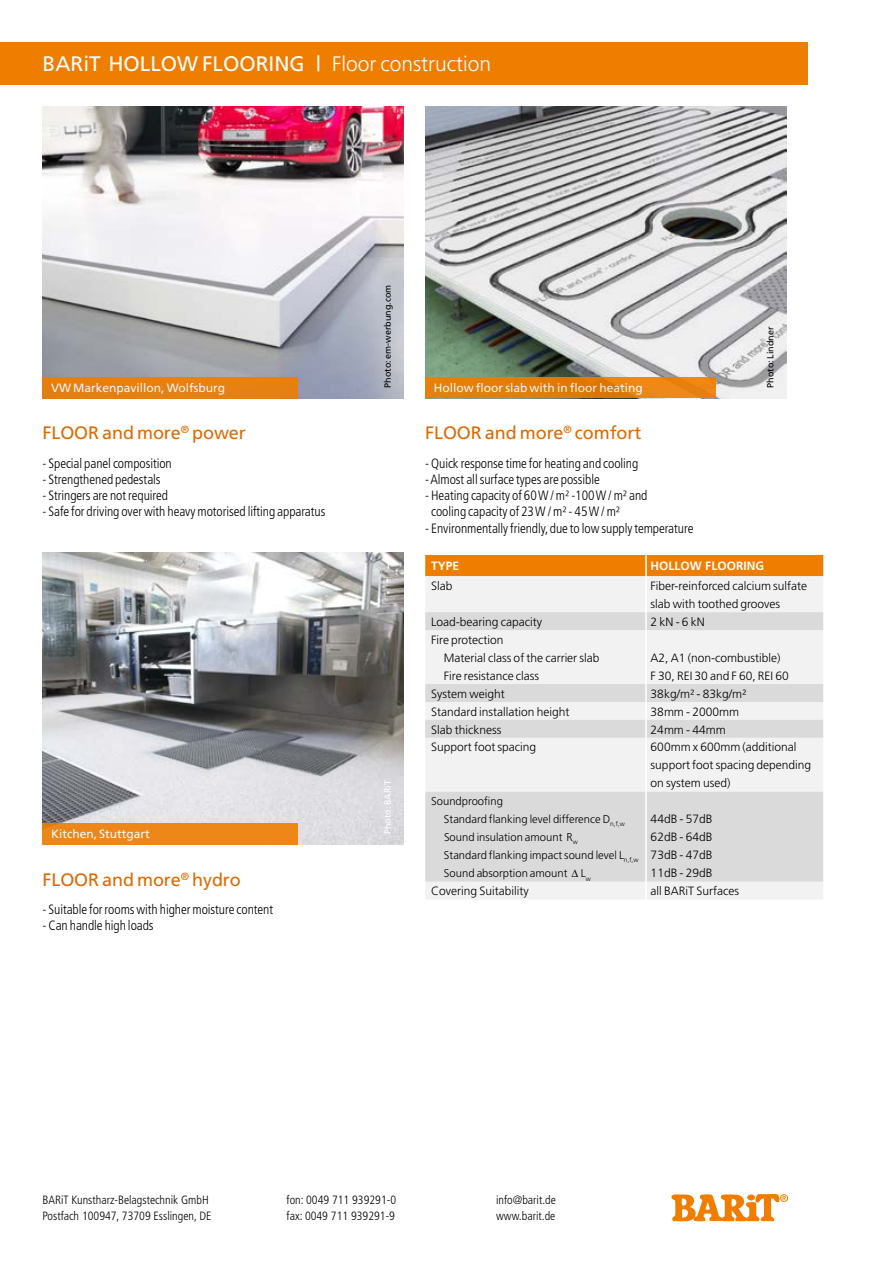
<style>
.page{position:relative;width:893px;height:1263px;background:#fff}
.page>*{position:absolute;margin:0;border:0;box-sizing:border-box;transform-origin:0 0}
.t1{font:21px "Frutiger";color:#fff}
.t2{font:300 21px "Frutiger";color:#fff}
.t3{font:18px "Frutiger";letter-spacing:-.005em;color:#dc6a02}
.t4{font:300 condensed 13.5px "Frutiger";letter-spacing:-.005em;color:#000}
.t5{font:300 12px/18px "Frutiger";color:#000}
.t6{font:300 condensed 12px/16.5px "Frutiger";color:#000}
.t7{font:12px "Frutiger";color:#fff}
.t8{font:700 12px "Frutiger";color:#fff}
.t9{font:300 11.25px/18px "Frutiger";color:#000}
.t10{font:9px "Frutiger";color:#000}
.t11{font:9px "Frutiger";color:#fff}
.s1{font-weight:400}
.s2{color:#fff}
.s3{font-family:"Arial";font-weight:900}
</style>
<div class="page">
<svg style="left:671px;top:1194px;width:117px;height:27px"></svg>
<div style="left:0;top:43px;width:808px;height:42px;background:#ef7d00"></div>
<img style="left:43px;top:106px;width:361px;height:292px">
<img style="left:425px;top:106px;width:362px;height:292px">
<img style="left:43px;top:553px;width:361px;height:292px">
<div style="left:43px;top:377px;width:255px;height:21px;background:#e68011"></div>
<div style="left:425px;top:377px;width:290px;height:21px;background:#e3800c"></div>
<div style="left:43px;top:823px;width:255px;height:22px;background:#ed8717"></div>
<div style="left:425px;top:555px;width:398px;height:21px;background:#ef7d00"></div>
<div style="left:425px;top:576px;width:398px;height:323px;background:#f2f2f2"></div>
<svg style="left:425px;top:612px;width:398px;height:270px;fill:#dadada"></svg>
<hr style="left:645px;top:550px;width:2px;height:357px;background:#fff">
<h1 class="t1" style="left:43px;top:52px;width:81px">BARiT HOLLO</h1>
<h1 class="t1" style="left:177px;top:52px;width:50px">W FLOO</h1>
<h1 class="t1" style="left:256px;top:52px;width:33px">RING</h1>
<h1 class="t2" style="left:316px;top:52px;width:177px"><span class="s1">|</span> Floor construction</h1>
<p class="t7" style="left:51px;top:380px;width:176px">VW Markenpavillon, Wolfsburg</p>
<h2 class="t3" style="left:43px;top:422px;width:22px">FLOO</h2>
<h2 class="t3" style="left:88px;top:422px;width:159px">R and more<sup>®</sup> power</h2>
<p class="t4" style="left:43px;top:455px;width:131px">- Special panel composition</p>
<p class="t4" style="left:43px;top:472px;width:120px">- Strengthened pedestals</p>
<p class="t4" style="left:43px;top:488px;width:127px">- Stringers are not required</p>
<p class="t4" style="left:43px;top:504px;width:284px">- Safe for driving over with heavy motorised lifting apparatus</p>
<p class="t10" style="left:382px;top:388px;width:105px;rotate:-90deg">Photo: em-werbung.com</p>
<p class="t7" style="left:434px;top:381px;width:211px">Hollow floor slab with in floor heating</p>
<h2 class="t3" style="left:425px;top:422px;width:22px">FLOO</h2>
<h2 class="t3" style="left:471px;top:422px;width:172px">R and more<sup>®</sup> comfort</h2>
<p class="t4" style="left:425px;top:455px;width:215px">- Quick response time for heating and cooling</p>
<p class="t4" style="left:425px;top:472px;width:176px">- Almost all surface types are possible</p>
<p class="t4" style="left:425px;top:488px;width:224px">- Heating capacity of 60 W / m² -100 W / m² and</p>
<p class="t4" style="left:425px;top:504px;width:196px"><span class="s2">-</span> cooling capacity of 23 W / m² - 45 W / m²</p>
<p class="t4" style="left:425px;top:520px;width:270px">- Environmentally friendly, due to low supply temperature</p>
<p class="t10" style="left:765px;top:388px;width:63px;rotate:-90deg">Photo: Lindner</p>
<p class="t7" style="left:51px;top:827px;width:100px">Kitchen, Stuttgart</p>
<h2 class="t3" style="left:43px;top:869px;width:22px">FLOO</h2>
<h2 class="t3" style="left:88px;top:869px;width:154px">R and more<sup>®</sup> hydro</h2>
<p class="t4" style="left:43px;top:902px;width:232px">- Suitable for rooms with higher moisture content</p>
<p class="t4" style="left:43px;top:918px;width:113px">- Can handle high loads</p>
<p class="t11" style="left:382px;top:834px;width:56px;rotate:-90deg">Photo: BARiT</p>
<p class="t8" style="left:431px;top:559px;width:30px">TYPE</p>
<p class="t8" style="left:651px;top:559px;width:69px">HOLLOW FLOORIN</p>
<p class="t8" style="left:755px;top:559px;width:10px">G</p>
<p class="t5" style="left:431px;top:577px;width:23px">Slab</p>
<p class="t5" style="left:651px;top:577px;width:158px">Fiber-reinforced calcium sulfate slab with toothed grooves</p>
<p class="t5" style="left:431px;top:613px;width:112px">Load-bearing capacity</p>
<p class="t5" style="left:651px;top:613px;width:56px">2 kN - 6 kN</p>
<p class="t5" style="left:444px;top:631px;width:157px;text-indent:-13px">Fire protection<br>Material class of the carrier slab<br>Fire resistance class</p>
<p class="t5" style="left:651px;top:649px;width:140px">A2, A1 (non-combustible)<br>F 30, REI 30 and F 60, REI 60</p>
<p class="t5" style="left:431px;top:684px;width:75px">System weight</p>
<p class="t5" style="left:651px;top:684px;width:97px">38kg/m² - 83kg/m²</p>
<p class="t5" style="left:431px;top:702px;width:140px">Standard installation height</p>
<p class="t5" style="left:651px;top:702px;width:90px">38mm - 2000mm</p>
<p class="t5" style="left:431px;top:720px;width:72px">Slab thickness</p>
<p class="t5" style="left:651px;top:720px;width:77px">24mm - 44mm</p>
<p class="t5" style="left:431px;top:738px;width:107px">Support foot spacing</p>
<p class="t5" style="left:651px;top:738px;width:162px">600mm x 600mm (additional support foot spacing depending on system used)</p>
<p class="t9" style="left:444px;top:792px;width:196px;text-indent:-13px">Soundproofing<br>Standard flanking level difference D<sub>n,f,w<br></sub>Sound insulation amount R<sub>w<br></sub>Standard flanking impact sound level L<sub>n,f,w<br></sub>Sound absorption amount <span class="s3">∆</span> L<sub>w</sub></p>
<p class="t5" style="left:651px;top:810px;width:63px;text-align:justify">44dB - 57dB 62dB - 64dB 73dB - 47dB 11dB - 29dB</p>
<p class="t5" style="left:431px;top:882px;width:99px">Covering Suitability</p>
<p class="t5" style="left:651px;top:882px;width:90px">all BARiT Surfaces</p>
<p class="t6" style="left:43px;top:1191px;width:170px">BARiT Kunstharz-Belagstechnik GmbH<br>Postfach 100947, 73709 Esslingen, DE</p>
<p class="t6" style="left:287px;top:1191px;width:111px">fon: 0049 711 939291-0 fax: 0049 711 939291-9</p>
<p class="t6" style="left:496px;top:1191px;width:61px">info@barit.de www.barit.de</p>
</div>
